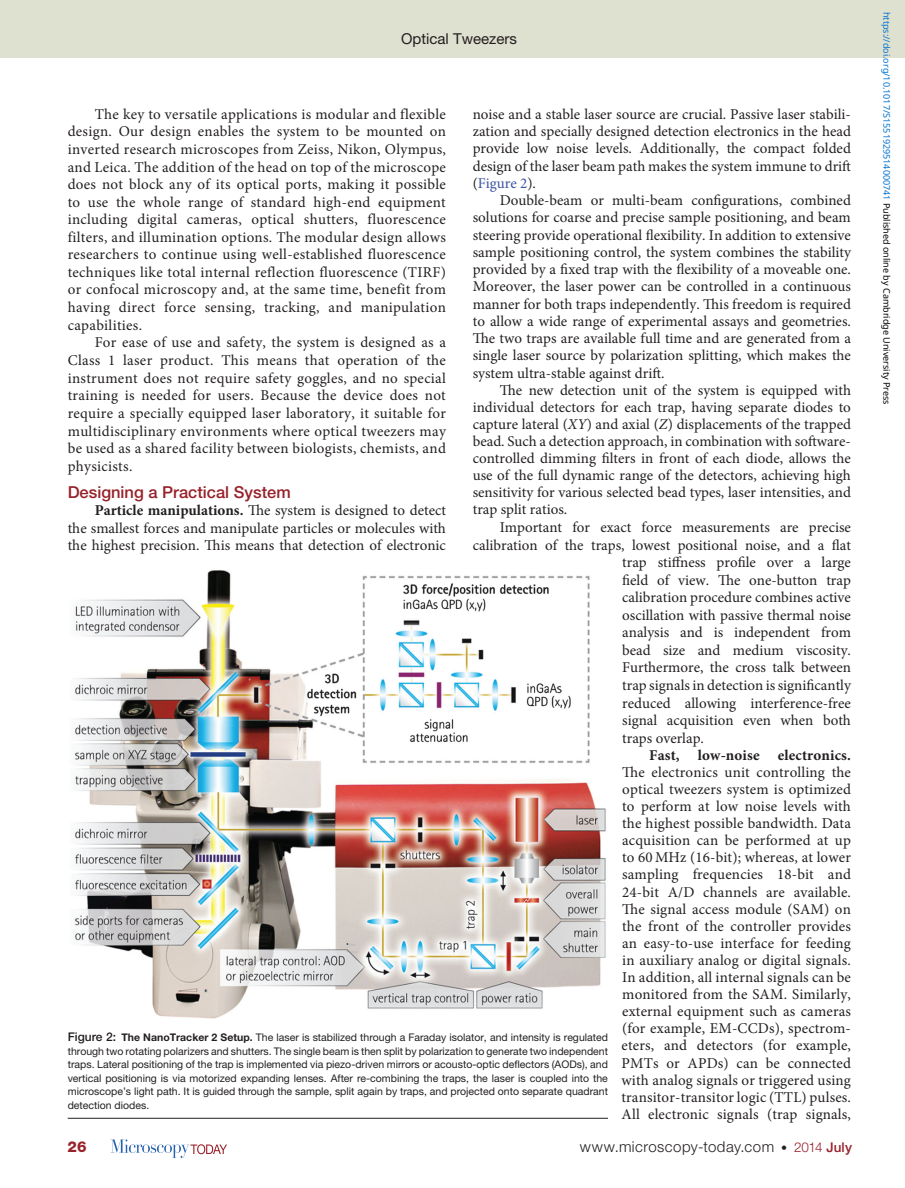
<style>
.page{position:relative;width:905px;height:1188px;background:#fff}
.page>*{position:absolute;margin:0;border:0;box-sizing:border-box;transform-origin:0 0}
.pSec1ttl{font:500 16.5px "Helvetica Neue LT Std";color:#98212a}
.pPara{font:15px/17.5px "Minion Pro";color:#231f20;text-align:justify}
.pFirstpara{font:15px/17.1px "Minion Pro";color:#231f20;text-align:justify}
.t1{font:300 15px "Helvetica Neue LT Std";letter-spacing:.03em;color:#231f20}
.t2{font:15px "Helvetica Neue LT Std";color:#231f20}
.t3{font:800 15px "Helvetica Neue LT Std";color:#98212a}
.pFigureCaption{font:10.5px/13.5px "Helvetica Neue LT Std";color:#231f20;text-align:justify}
.t4{font:9px "Noto Sans";color:#0172cf}
.s1{font-weight:700}
.s2{color:#3a53a3}
.s3{font-style:italic}
.s4{font-weight:500;font-size:12px}
.s5{font-size:12px}
.s6{font-size:13.5px;color:#98212a}
.s7{font-weight:500;font-size:13.5px;color:#98212a}
.s8{color:#000}
</style>
<div class="page">
<div style="left:0;top:0;width:904px;height:58px;background:#dfe1d0"></div>
<svg style="left:111px;top:1139px;width:116px;height:19px"></svg>
<img style="left:74px;top:570px;width:532px;height:449px">
<hr style="left:68px;top:1118px;width:540px;height:1px;background:#231f20">
<p class="t2" style="left:401px;top:30px;width:117px">Optical Tweezers</p>
<p class="pPara" style="left:68px;top:105px;width:380px;text-indent:27px">The key to versatile applications is modular and flexible design. Our design enables the system to be mounted on inverted research microscopes from Zeiss, Nikon, Olympus, and Leica. The addition of the head on top of the microscope does not block any of its optical ports, making it possible to use the whole range of standard high-end equipment including digital cameras, optical shutters, fluorescence filters, and illumination options. The modular design allows researchers to continue using well-established fluorescence techniques like total internal reflection fluorescence (TIRF) or confocal microscopy and, at the same time, benefit from having direct force sensing, tracking, and manipulation capabilities.</p>
<p class="pPara" style="left:68px;top:334px;width:380px;text-indent:27px">For ease of use and safety, the system is designed as a Class 1 laser product. This means that operation of the instrument does not require safety goggles, and no special training is needed for users. Because the device does not require a specially equipped laser laboratory, it suitable for multidisciplinary environments where optical tweezers may be used as a shared facility between biologists, chemists, and physicists.</p>
<p class="pSec1ttl" style="left:68px;top:482px;width:224px">Designing a Practical System</p>
<p class="pFirstpara" style="left:68px;top:502px;width:380px;text-indent:27px"><span class="s1">Particle manipulations.</span> The system is designed to detect the smallest forces and manipulate particles or molecules with the highest precision. This means that detection of electronic</p>
<p class="pFirstpara" style="left:472px;top:106px;width:380px">noise and a stable laser source are crucial. Passive laser stabili&shy;zation and specially designed detection electronics in the head provide low noise levels. Additionally, the compact folded design of the laser beam path makes the system immune to drift (<span class="s2">Figure 2</span>).</p>
<p class="pPara" style="left:472px;top:192px;width:380px;text-indent:27px">Double-beam or multi-beam configurations, combined solutions for coarse and precise sample positioning, and beam steering provide operational flexibility. In addition to extensive sample positioning control, the system combines the stability provided by a fixed trap with the flexibility of a moveable one.<br>Moreover, the laser power can be controlled in a continuous manner for both traps independently. This freedom is required to allow a wide range of experimental assays and geometries.<br>The two traps are available full time and are generated from a single laser source by polarization splitting, which makes the system ultra-stable against drift.</p>
<p class="pPara" style="left:472px;top:381px;width:380px;line-height:17.1px;text-indent:27px">The new detection unit of the system is equipped with individual detectors for each trap, having separate diodes to capture lateral (<span class="s3">XY</span>) and axial (<span class="s3">Z</span>) displacements of the trapped bead. Such a detection approach, in combination with software&shy;controlled dimming filters in front of each diode, allows the use of the full dynamic range of the detectors, achieving high sensitivity for various selected bead types, laser intensities, and trap split ratios.</p>
<p class="pPara" style="left:500px;top:519px;width:352px">Important for exact force measurements are precise</p>
<p class="pPara" style="left:472px;top:536px;width:380px">calibration of the traps, lowest positional noise, and a flat</p>
<p class="pPara" style="left:622px;top:554px;width:230px">trap stiffness profile over a large</p>
<p class="pPara" style="left:622px;top:571px;width:230px">field of view. The one-button trap</p>
<p class="pPara" style="left:622px;top:589px;width:230px">calibration procedure combines active</p>
<p class="pPara" style="left:622px;top:606px;width:230px">oscillation with passive thermal noise</p>
<p class="pPara" style="left:622px;top:624px;width:230px">analysis and is independent from</p>
<p class="pPara" style="left:622px;top:641px;width:230px">bead size and medium viscosity.</p>
<p class="pPara" style="left:622px;top:659px;width:230px">Furthermore, the cross talk between</p>
<p class="pPara" style="left:622px;top:676px;width:230px">trap signals in detection is significantly</p>
<p class="pPara" style="left:622px;top:694px;width:230px">reduced allowing interference-free</p>
<p class="pPara" style="left:622px;top:712px;width:230px">signal acquisition even when both</p>
<p class="pPara" style="left:622px;top:729px;width:83px">traps overlap.</p>
<p class="pFirstpara" style="left:621px;top:746px;width:231px;text-indent:28px"><span class="s1">Fast, low-noise electronics.<br></span>The electronics unit controlling the optical tweezers system is optimized to perform at low noise levels with the highest possible bandwidth. Data acquisition can be performed at up to 60MHz (16-bit); whereas, at lower sampling frequencies 18-bit and 24-bit A/D channels are available.<br>The signal access module (SAM) on the front of the controller provides an easy-to-use interface for feeding in auxiliary analog or digital signals.<br>In addition, all internal signals can be monitored from the SAM. Similarly, external equipment such as cameras (for example, EM-CCDs), spectrom&shy;eters, and detectors (for example, PMTs or APDs) can be connected with analog signals or triggered using transitor-transitor logic (TTL) pulses.<br>All electronic signals (trap signals,</p>
<p class="pFigureCaption" style="left:68px;top:1031px;width:541px"><span class="s4">Figure 2:</span> <span class="s1">The NanoTracker 2 Setup.</span> The laser is stabilized through a Faraday isolator, and intensity is regulated through two rotating polarizers and shutters. The single beam is then split by polarization to generate two independent traps. Lateral positioning of the trap is implemented via piezo-driven mirrors or acousto-optic deflectors (AODs), and vertical positioning is via motorized expanding lenses. After re-combining the traps, the laser is coupled into the microscope’s light path. It is guided through the sample, split again by traps, and projected onto separate quadrant detection diodes.</p>
<p class="t3" style="left:68px;top:1138px;width:21px">26</p>
<p class="t1" style="left:580px;top:1137px;width:273px">www.microscopy-today.com <span class="s5">•</span> <span class="s6">2014</span> <span class="s7">July</span></p>
<p class="t4" style="left:893px;top:12px;width:394px;rotate:90deg">https://doi.org/10.1017/S1551929514000741 <span class="s8">Published online by Cambridge University Press</span></p>
</div>
